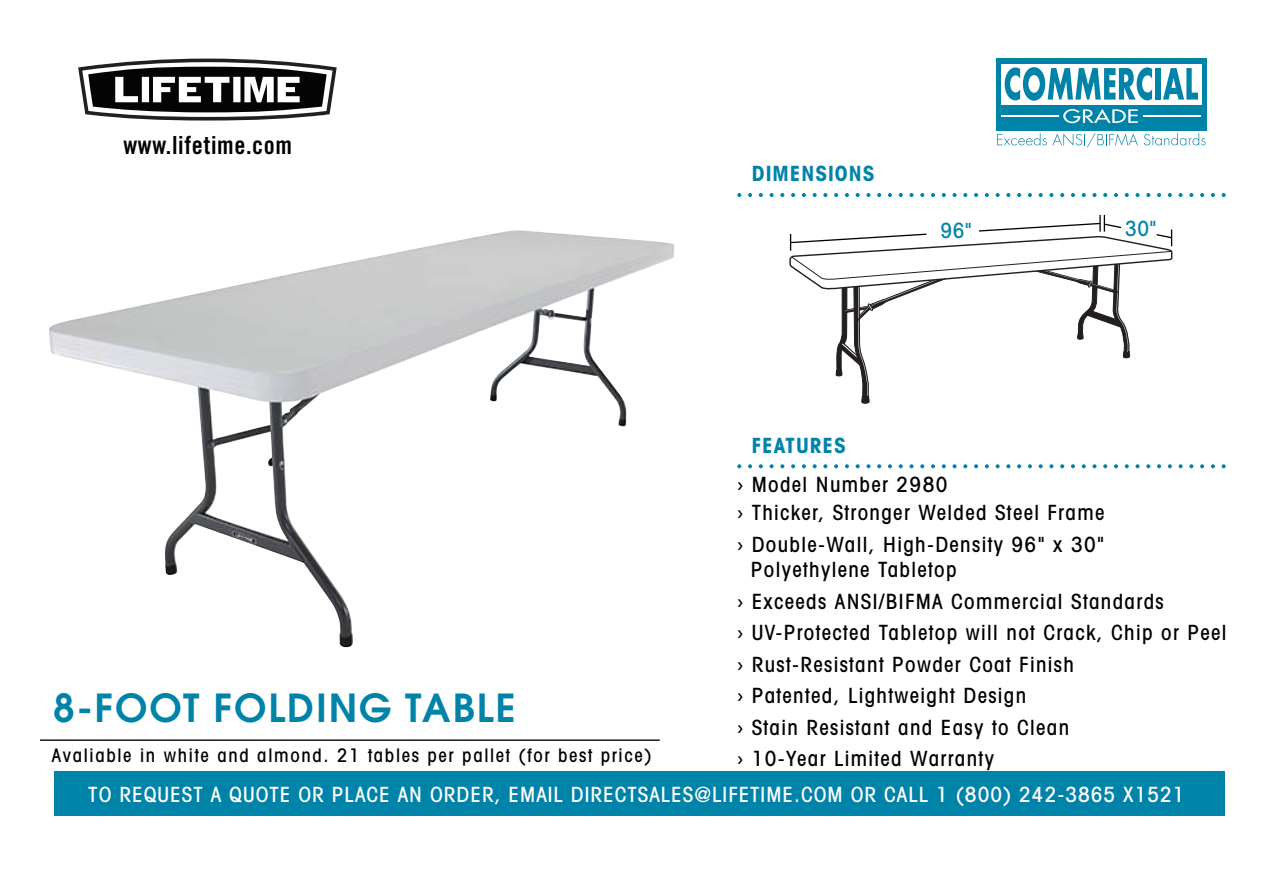
<style>
.page{position:relative;width:1274px;height:875px;background:#fff}
.page>*{position:absolute;margin:0;border:0;box-sizing:border-box;transform-origin:0 0}
.t1{font:600 38.5px "Avant Garde";letter-spacing:.05em;color:#0083a9}
.t2{font:24.85px "Trade Gothic Bold Cond Twenty";letter-spacing:.025em;color:#000}
.t3{font:500 condensed 21px/31.5px "Avant Garde";letter-spacing:.065em;color:#000002}
.t4{font:500 condensed 21px "Avant Garde";letter-spacing:.05em;color:#fff}
.t5{font:700 condensed 21px "Avant Garde";letter-spacing:.05em;color:#0083a9}
.t6{font:500 condensed 21px "Avant Garde";color:#0083a9}
.t7{font:500 condensed 18.72px "Avant Garde";letter-spacing:.09em;color:#000002}
</style>
<div class="page">
<svg style="left:737px;top:464px;width:4px;height:4px"></svg>
<svg style="left:748px;top:464px;width:4px;height:4px"></svg>
<svg style="left:759px;top:464px;width:4px;height:4px"></svg>
<svg style="left:770px;top:464px;width:4px;height:4px"></svg>
<svg style="left:780px;top:464px;width:4px;height:4px"></svg>
<svg style="left:791px;top:464px;width:4px;height:4px"></svg>
<svg style="left:802px;top:464px;width:4px;height:4px"></svg>
<svg style="left:813px;top:464px;width:4px;height:4px"></svg>
<svg style="left:823px;top:464px;width:4px;height:4px"></svg>
<svg style="left:834px;top:464px;width:4px;height:4px"></svg>
<svg style="left:845px;top:464px;width:4px;height:4px"></svg>
<svg style="left:856px;top:464px;width:4px;height:4px"></svg>
<svg style="left:866px;top:464px;width:5px;height:4px"></svg>
<svg style="left:877px;top:464px;width:4px;height:4px"></svg>
<svg style="left:888px;top:464px;width:4px;height:4px"></svg>
<svg style="left:899px;top:464px;width:4px;height:4px"></svg>
<svg style="left:910px;top:464px;width:4px;height:4px"></svg>
<svg style="left:920px;top:464px;width:4px;height:4px"></svg>
<svg style="left:931px;top:464px;width:4px;height:4px"></svg>
<svg style="left:942px;top:464px;width:4px;height:4px"></svg>
<svg style="left:953px;top:464px;width:4px;height:4px"></svg>
<svg style="left:963px;top:464px;width:4px;height:4px"></svg>
<svg style="left:974px;top:464px;width:4px;height:4px"></svg>
<svg style="left:985px;top:464px;width:4px;height:4px"></svg>
<svg style="left:996px;top:464px;width:4px;height:4px"></svg>
<svg style="left:1006px;top:464px;width:4px;height:4px"></svg>
<svg style="left:1017px;top:464px;width:4px;height:4px"></svg>
<svg style="left:1028px;top:464px;width:4px;height:4px"></svg>
<svg style="left:1039px;top:464px;width:4px;height:4px"></svg>
<svg style="left:1049px;top:464px;width:4px;height:4px"></svg>
<svg style="left:1060px;top:464px;width:4px;height:4px"></svg>
<svg style="left:1071px;top:464px;width:4px;height:4px"></svg>
<svg style="left:1082px;top:464px;width:4px;height:4px"></svg>
<svg style="left:1092px;top:464px;width:5px;height:4px"></svg>
<svg style="left:1103px;top:464px;width:4px;height:4px"></svg>
<svg style="left:1114px;top:464px;width:4px;height:4px"></svg>
<svg style="left:1125px;top:464px;width:4px;height:4px"></svg>
<svg style="left:1136px;top:464px;width:4px;height:4px"></svg>
<svg style="left:1146px;top:464px;width:4px;height:4px"></svg>
<svg style="left:1157px;top:464px;width:4px;height:4px"></svg>
<svg style="left:1168px;top:464px;width:4px;height:4px"></svg>
<svg style="left:1179px;top:464px;width:4px;height:4px"></svg>
<svg style="left:1189px;top:464px;width:4px;height:4px"></svg>
<svg style="left:1200px;top:464px;width:4px;height:4px"></svg>
<svg style="left:1211px;top:464px;width:4px;height:4px"></svg>
<svg style="left:1222px;top:464px;width:4px;height:4px"></svg>
<svg style="left:737px;top:193px;width:4px;height:4px"></svg>
<svg style="left:748px;top:193px;width:4px;height:4px"></svg>
<svg style="left:759px;top:193px;width:4px;height:4px"></svg>
<svg style="left:770px;top:193px;width:4px;height:4px"></svg>
<svg style="left:780px;top:193px;width:4px;height:4px"></svg>
<svg style="left:791px;top:193px;width:4px;height:4px"></svg>
<svg style="left:802px;top:193px;width:4px;height:4px"></svg>
<svg style="left:813px;top:193px;width:4px;height:4px"></svg>
<svg style="left:823px;top:193px;width:4px;height:4px"></svg>
<svg style="left:834px;top:193px;width:4px;height:4px"></svg>
<svg style="left:845px;top:193px;width:4px;height:4px"></svg>
<svg style="left:856px;top:193px;width:4px;height:4px"></svg>
<svg style="left:866px;top:193px;width:5px;height:4px"></svg>
<svg style="left:877px;top:193px;width:4px;height:4px"></svg>
<svg style="left:888px;top:193px;width:4px;height:4px"></svg>
<svg style="left:899px;top:193px;width:4px;height:4px"></svg>
<svg style="left:910px;top:193px;width:4px;height:4px"></svg>
<svg style="left:920px;top:193px;width:4px;height:4px"></svg>
<svg style="left:931px;top:193px;width:4px;height:4px"></svg>
<svg style="left:942px;top:193px;width:4px;height:4px"></svg>
<svg style="left:953px;top:193px;width:4px;height:4px"></svg>
<svg style="left:963px;top:193px;width:4px;height:4px"></svg>
<svg style="left:974px;top:193px;width:4px;height:4px"></svg>
<svg style="left:985px;top:193px;width:4px;height:4px"></svg>
<svg style="left:996px;top:193px;width:4px;height:4px"></svg>
<svg style="left:1006px;top:193px;width:4px;height:4px"></svg>
<svg style="left:1017px;top:193px;width:4px;height:4px"></svg>
<svg style="left:1028px;top:193px;width:4px;height:4px"></svg>
<svg style="left:1039px;top:193px;width:4px;height:4px"></svg>
<svg style="left:1049px;top:193px;width:4px;height:4px"></svg>
<svg style="left:1060px;top:193px;width:4px;height:4px"></svg>
<svg style="left:1071px;top:193px;width:4px;height:4px"></svg>
<svg style="left:1082px;top:193px;width:4px;height:4px"></svg>
<svg style="left:1092px;top:193px;width:5px;height:4px"></svg>
<svg style="left:1103px;top:193px;width:4px;height:4px"></svg>
<svg style="left:1114px;top:193px;width:4px;height:4px"></svg>
<svg style="left:1125px;top:193px;width:4px;height:4px"></svg>
<svg style="left:1136px;top:193px;width:4px;height:4px"></svg>
<svg style="left:1146px;top:193px;width:4px;height:4px"></svg>
<svg style="left:1157px;top:193px;width:4px;height:4px"></svg>
<svg style="left:1168px;top:193px;width:4px;height:4px"></svg>
<svg style="left:1179px;top:193px;width:4px;height:4px"></svg>
<svg style="left:1189px;top:193px;width:4px;height:4px"></svg>
<svg style="left:1200px;top:193px;width:4px;height:4px"></svg>
<svg style="left:1211px;top:193px;width:4px;height:4px"></svg>
<svg style="left:1222px;top:193px;width:4px;height:4px"></svg>
<hr style="left:40px;top:739px;width:620px;height:2px;background:#000002">
<img style="left:49px;top:230px;width:626px;height:417px">
<svg style="left:789px;top:222px;width:384px;height:182px"></svg>
<svg style="left:1155px;top:230px;width:18px;height:16px"></svg>
<svg style="left:1099px;top:215px;width:24px;height:17px"></svg>
<div style="left:54px;top:772px;width:1170px;height:44px;background:#0083a9"></div>
<svg style="left:78px;top:59px;width:259px;height:62px"></svg>
<div style="left:996px;top:59px;width:210px;height:72px;background:#0083a9"></div>
<div style="left:1001px;top:64px;width:201px;height:41px;background:#fff"></div>
<svg style="left:1005px;top:67px;width:147px;height:34px"></svg>
<div style="left:1155px;top:68px;width:6px;height:32px;background:#0083a9"></div>
<svg style="left:1163px;top:68px;width:35px;height:32px"></svg>
<svg style="left:1063px;top:109px;width:75px;height:14px"></svg>
<svg style="left:997px;top:133px;width:50px;height:12px"></svg>
<svg style="left:1053px;top:133px;width:85px;height:14px"></svg>
<svg style="left:1144px;top:133px;width:62px;height:12px"></svg>
<hr style="left:1001px;top:116px;width:58px;height:1px;background:#fff">
<hr style="left:1144px;top:115px;width:57px;height:2px;background:#fff">
<p class="t2" style="left:123px;top:130px;width:170px">www.lifetime.com</p>
<h1 class="t1" style="left:53px;top:683px;width:464px">8-FOOT FOLDING TABLE</h1>
<p class="t7" style="left:52px;top:743px;width:601px">Avaliable in white and almond. 21 tables per pallet (for best price)</p>
<p class="t5" style="left:752px;top:160px;width:124px">DIMENSIONS</p>
<p class="t6" style="left:941px;top:217px;width:33px">96"</p>
<p class="t6" style="left:1125px;top:216px;width:33px">30"</p>
<p class="t5" style="left:752px;top:432px;width:96px">FEATURES</p>
<p class="t3" style="left:737px;top:469px;width:212px">› Model Number 2980</p>
<p class="t3" style="left:737px;top:497px;width:369px">› Thicker, Stronger Welded Steel Frame › Double-Wall, High-Density 96" x 30"</p>
<p class="t3" style="left:737px;top:553px;width:491px;text-indent:14px">Polyethylene Tabletop<br>› Exceeds ANSI/BIFMA Commercial Standards<br>› UV-Protected Tabletop will not Crack, Chip or Peel › Rust-Resistant Powder Coat Finish<br>› Patented, Lightweight Design<br>› Stain Resistant and Easy to Clean<br>› 10-Year Limited Warranty</p>
<p class="t4" style="left:88px;top:782px;width:1098px">TO REQUEST A QUOTE OR PLACE AN ORDER, EMAIL DIRECTSALES@LIFETIME.COM OR CALL 1 (800) 242-3865 X1521</p>
</div>
